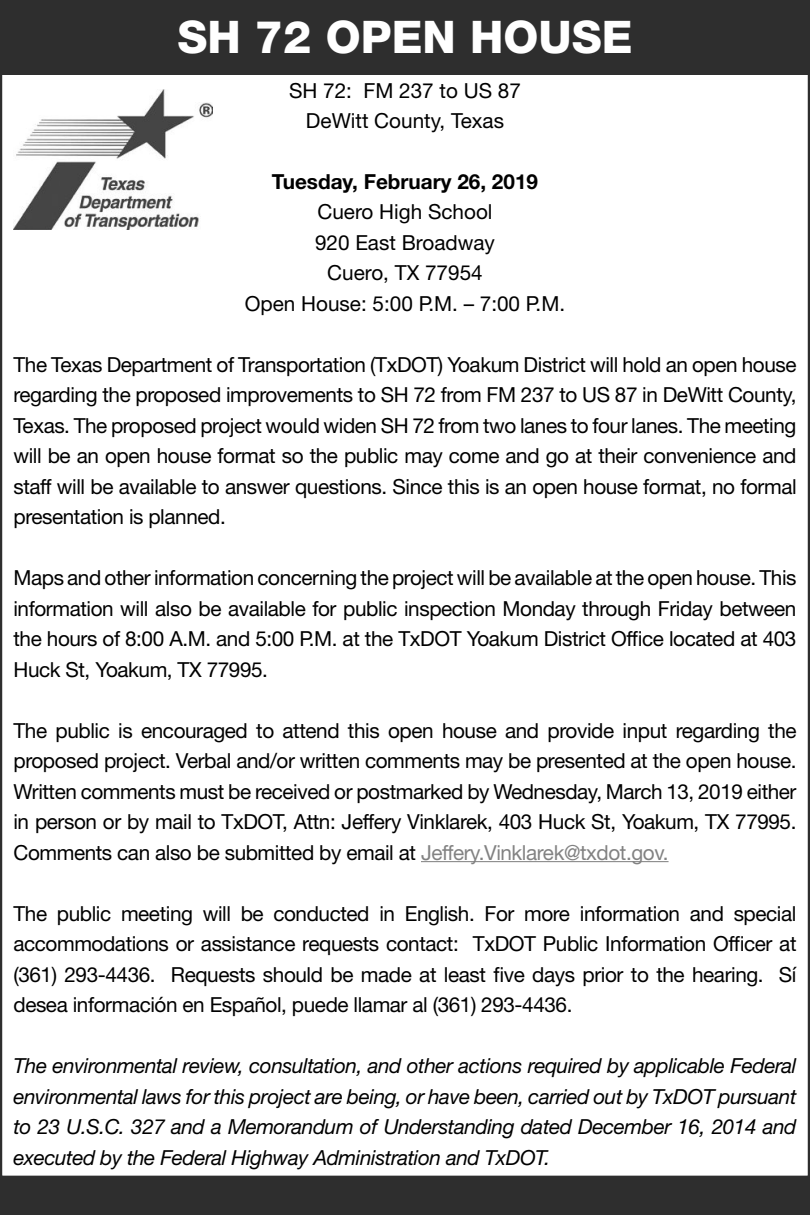
<style>
.page{position:relative;width:810px;height:1215px;background:#fff}
.page>*{position:absolute;margin:0;border:0;box-sizing:border-box;transform-origin:0 0}
.t1{font:800 45px "Helvetica Neue LT Std";color:#fff}
.t2{font:20.7px/30.6px "Helvetica Neue LT Std";letter-spacing:-.02em;color:#000;text-align:justify}
.t3{font:italic 20.7px/30.6px "Helvetica Neue LT Std";letter-spacing:-.02em;color:#000;text-align:justify}
.t4{font:20.7px/30.6px "Helvetica Neue LT Std";color:#000;text-align:center}
.t5{font:700 20.7px "Helvetica Neue LT Std";color:#000}
.s1{color:#828282}
</style>
<div class="page">
<div style="left:0;top:0;width:810px;height:74px;background:#2e2e2e"></div>
<hr style="left:421px;top:861px;width:248px;height:1px;background:#828282">
<div style="left:0;top:1178px;width:810px;height:37px;background:#2e2e2e"></div>
<img style="left:13px;top:89px;width:200px;height:140px">
<h1 class="t1" style="left:177px;top:11px;width:457px">SH 72 OPEN HOUSE</h1>
<p class="t4" style="left:289px;top:77px;width:233px">SH 72: FM 237 to US 87<br>DeWitt County, Texas</p>
<p class="t5" style="left:272px;top:170px;width:268px">Tuesday, February 26, 2019</p>
<p class="t4" style="left:245px;top:199px;width:322px">Cuero High School<br>920 East Broadway<br>Cuero, TX 77954<br>Open House: 5:00 P.M. – 7:00 P.M.</p>
<p class="t2" style="left:13px;top:351px;width:785px">The Texas Department of Transportation (TxDOT) Yoakum District will hold an open house regarding the proposed improvements to SH 72 from FM 237 to US 87 in DeWitt County, Texas. The proposed project would widen SH 72 from two lanes to four lanes. The meeting will be an open house format so the public may come and go at their convenience and staff will be available to answer questions. Since this is an open house format, no formal presentation is planned.</p>
<p class="t2" style="left:13px;top:565px;width:785px">Maps and other information concerning the project will be available at the open house. This information will also be available for public inspection Monday through Friday between the hours of 8:00 A.M. and 5:00 P.M. at the TxDOT Yoakum District Office located at 403<br>Huck St, Yoakum, TX 77995.</p>
<p class="t2" style="left:13px;top:717px;width:785px">The public is encouraged to attend this open house and provide input regarding the proposed project. Verbal and/or written comments may be presented at the open house.<br>Written comments must be received or postmarked by Wednesday, March 13, 2019 either in person or by mail to TxDOT, Attn: Jeffery Vinklarek, 403 Huck St, Yoakum, TX 77995.<br>Comments can also be submitted by email at <span class="s1">Jeffery.Vinklarek@txdot.gov.</span></p>
<p class="t2" style="left:13px;top:900px;width:785px">The public meeting will be conducted in English. For more information and special accommodations or assistance requests contact: TxDOT Public Information Officer at (361) 293-4436. Requests should be made at least five days prior to the hearing. Sí desea información en Español, puede llamar al (361) 293-4436.</p>
<p class="t3" style="left:13px;top:1053px;width:785px">The environmental review, consultation, and other actions required by applicable Federal environmental laws for this project are being, or have been, carried out by TxDOT pursuant to 23 U.S.C. 327 and a Memorandum of Understanding dated December 16, 2014 and executed by the Federal Highway Administration and TxDOT.</p>
</div>
